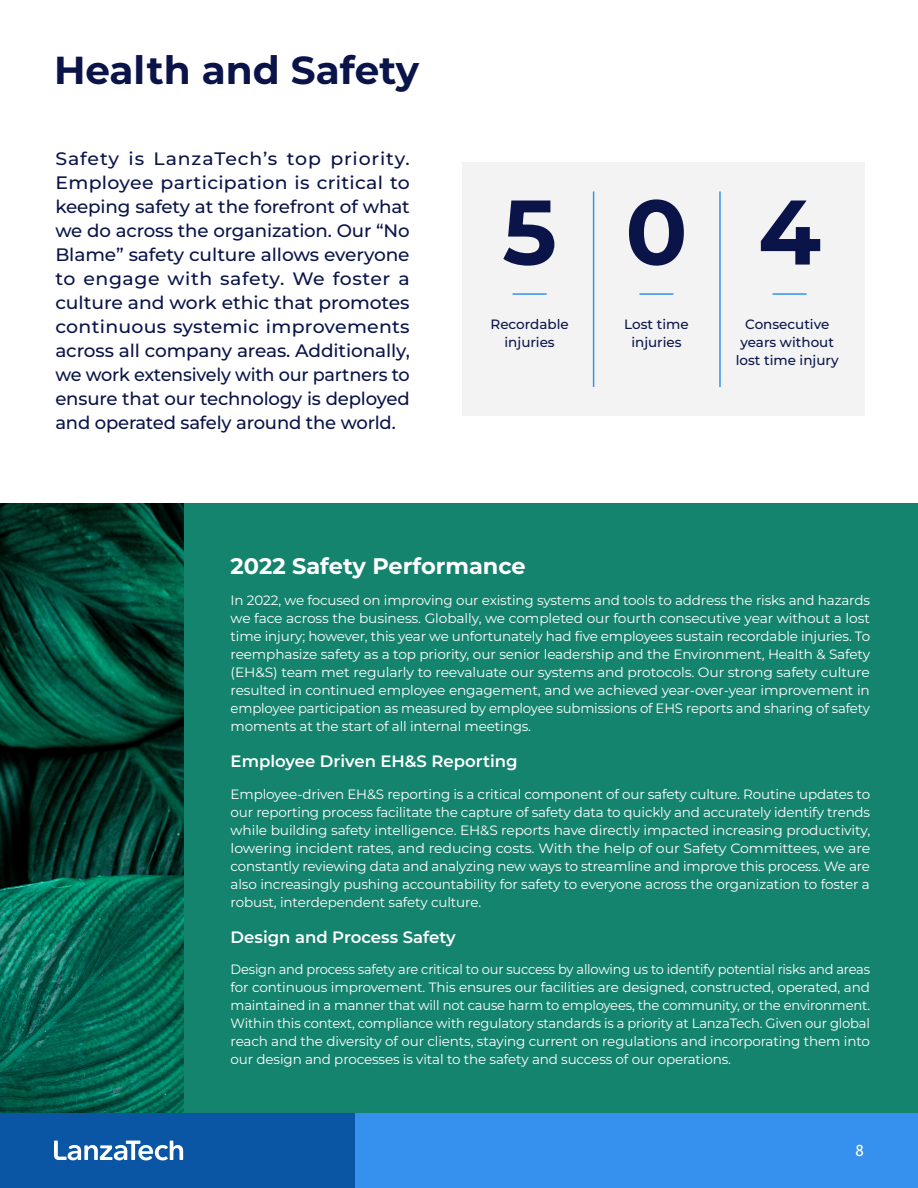
<style>
.page{position:relative;width:918px;height:1188px;background:#fff}
.page>*{position:absolute;margin:0;border:0;box-sizing:border-box;transform-origin:0 0}
.t1{font:700 91.5px "Montserrat";color:#0a1449}
.t2{font:700 39px "Montserrat";color:#0a1449}
.t3{font:700 22.5px "Montserrat";color:#fff}
.t4{font:500 18px/24px "Montserrat";letter-spacing:-.01em;color:#0a1449;text-align:justify;scale:1.05 1}
.t5{font:500 18px "Inconsolata";color:#fff}
.t6{font:600 16.5px "Montserrat";color:#fff}
.t7{font:13.5px/18px "Montserrat";letter-spacing:-.01em;color:#fff;text-align:justify}
.t8{font:13.5px/18px "Montserrat";letter-spacing:-.01em;color:#fff;text-align:justify;scale:.96 1}
.t9{font:500 13.5px/18px "Montserrat";color:#0a1449;text-align:center}
</style>
<div class="page">
<div style="left:183px;top:503px;width:735px;height:655px;background:#15846e"></div>
<div style="left:462px;top:162px;width:403px;height:254px;background:#f3f3f3"></div>
<hr style="left:639px;top:293px;width:35px;height:2px;background:#3591ed">
<hr style="left:513px;top:293px;width:34px;height:2px;background:#3591ed">
<hr style="left:593px;top:191px;width:1px;height:196px;background:#3591ed">
<hr style="left:719px;top:191px;width:2px;height:196px;background:#3591ed">
<hr style="left:772px;top:293px;width:35px;height:2px;background:#3591ed">
<img style="left:0;top:503px;width:183px;height:610px">
<div style="left:354px;top:1113px;width:564px;height:75px;background:#3591ed"></div>
<div style="left:0;top:1113px;width:354px;height:75px;background:#0b56a4"></div>
<svg style="left:54px;top:1141px;width:129px;height:19px"></svg>
<h2 class="t2" style="left:54px;top:44px;width:367px">Health and Safety</h2>
<p class="t4" style="left:55px;top:146px;width:339px">Safety is LanzaTech’s top priority.<br>Employee participation is critical to keeping safety at the forefront of what we do across the organization. Our “No Blame” safety culture allows everyone to engage with safety. We foster a culture and work ethic that promotes continuous systemic improvements across all company areas. Additionally, we work extensively with our partners to ensure that our technology is deployed and operated safely around the world.</p>
<h1 class="t1" style="left:502px;top:171px;width:56px">5</h1>
<p class="t9" style="left:491px;top:315px;width:80px">Recordable injuries</p>
<h1 class="t1" style="left:625px;top:171px;width:64px">0</h1>
<p class="t9" style="left:624px;top:315px;width:66px">Lost time injuries</p>
<h1 class="t1" style="left:758px;top:171px;width:65px">4</h1>
<p class="t9" style="left:736px;top:315px;width:105px">Consecutive years without lost time injury</p>
<h3 class="t3" style="left:231px;top:551px;width:297px">2022 Safety Performance</h3>
<p class="t7" style="left:231px;top:591px;width:641px">In 2022, we focused on improving our existing systems and tools to address the risks and hazards we face across the business. Globally, we completed our fourth consecutive year without a lost time injury; however, this year we unfortunately had five employees sustain recordable injuries. To reemphasize safety as a top priority, our senior leadership and the Environment, Health &amp; Safety (EH&amp;S) team met regularly to reevaluate our systems and protocols. Our strong safety culture resulted in continued employee engagement, and we achieved year-over-year improvement in employee participation as measured by employee submissions of EHS reports and sharing of safety moments at the start of all internal meetings.</p>
<p class="t6" style="left:231px;top:750px;width:288px">Employee Driven EH&amp;S Reporting</p>
<p class="t7" style="left:231px;top:785px;width:641px">Employee-driven EH&amp;S reporting is a critical component of our safety culture. Routine updates to our reporting process facilitate the capture of safety data to quickly and accurately identify trends while building safety intelligence. EH&amp;S reports have directly impacted increasing productivity, lowering incident rates, and reducing costs. With the help of our Safety Committees, we are constantly reviewing data and analyzing new ways to streamline and improve this process. We are also increasingly pushing accountability for safety to everyone across the organization to foster a robust, interdependent safety culture.</p>
<p class="t6" style="left:231px;top:926px;width:227px">Design and Process Safety</p>
<p class="t8" style="left:231px;top:960px;width:668px">Design and process safety are critical to our success by allowing us to identify potential risks and areas for continuous improvement. This ensures our facilities are designed, constructed, operated, and maintained in a manner that will not cause harm to employees, the community, or the environment.<br>Within this context, compliance with regulatory standards is a priority at LanzaTech. Given our global reach and the diversity of our clients, staying current on regulations and incorporating them into our design and processes is vital to the safety and success of our operations.</p>
<h3 class="t5" style="left:855px;top:1138px;width:10px">8</h3>
</div>
